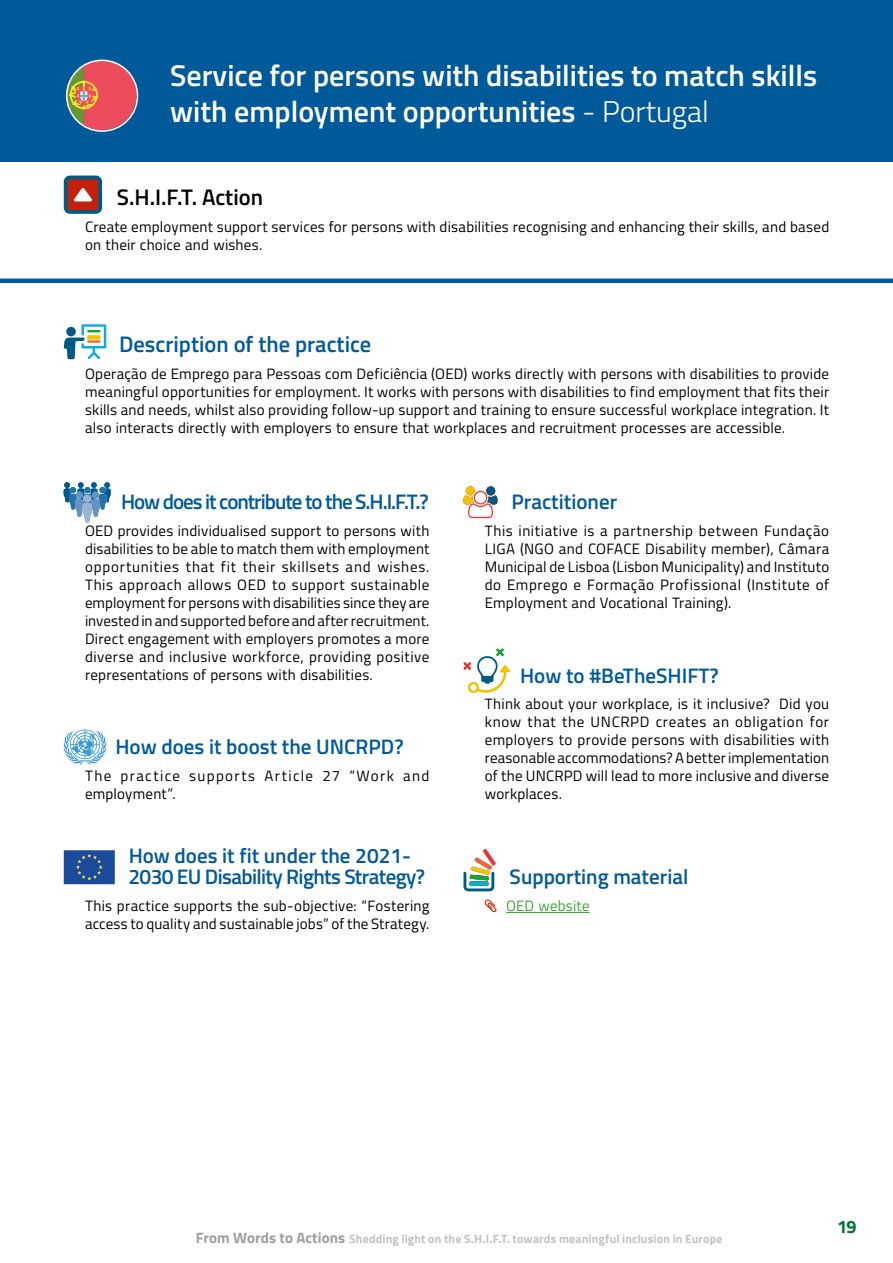
<style>
.page{position:relative;width:893px;height:1263px;background:#fff}
.page>*{position:absolute;margin:0;border:0;box-sizing:border-box;transform-origin:0 0}
.t1{font:600 30px/36px "Titillium";color:#fff}
.Sub_title{font:600 22.5px "Titillium";color:#005a9a}
.Sub_title-2{font:600 22.5px "Titillium";color:#000}
.Sub_title-3{font:600 21px "Titillium";color:#005a9a}
.Sub_title-4{font:600 21px/21px "Titillium";letter-spacing:-.03em;color:#005a9a}
.Sub_title-5{font:600 21px "Titillium";letter-spacing:-.05em;color:#005a9a}
.t2{font:700 18px "Titillium";color:#007334}
.Main_text{font:15px/18px "Titillium";letter-spacing:.015em;color:#000;text-align:justify}
.Main_text-2{font:15px/18px "Titillium";letter-spacing:.085em;color:#000}
.t3{font:15px "Titillium";letter-spacing:.015em;color:#3fa535}
.t4{font:700 12px "Titillium";letter-spacing:.01em;color:#c3c3c4}
.s1{font-weight:300}
.s2{font-size:15px;color:#9d9e9f}
</style>
<div class="page">
<div style="left:0;top:0;width:893px;height:162px;background:#005a9a"></div>
<svg style="left:64px;top:324px;width:42px;height:35px"></svg>
<svg style="left:64px;top:176px;width:38px;height:38px"></svg>
<hr style="left:506px;top:912px;width:84px;height:1px;background:#3fa535">
<svg style="left:463px;top:486px;width:34px;height:32px"></svg>
<svg style="left:463px;top:648px;width:47px;height:45px"></svg>
<svg style="left:463px;top:849px;width:33px;height:42px"></svg>
<svg style="left:64px;top:482px;width:47px;height:40px"></svg>
<div style="left:83px;top:495px;width:8px;height:7px;background:#9bb3d6;border-radius:50%"></div>
<svg style="left:64px;top:729px;width:42px;height:36px"></svg>
<svg style="left:64px;top:850px;width:51px;height:34px;background:#265399"></svg>
<hr style="left:0;top:279px;width:893px;height:4px;background:#005a9a">
<svg style="left:66px;top:60px;width:71px;height:70px"></svg>
<p class="t1" style="left:170px;top:56px;width:648px">Service for persons with disabilities to match skills with employment opportunities <span class="s1">- Portugal</span></p>
<p class="Sub_title-2" style="left:117px;top:180px;width:148px">S.H.I.F.T. Action</p>
<p class="Main_text" style="left:85px;top:217px;width:746px">Create employment support services for persons with disabilities recognising and enhancing their skills, and based on their choice and wishes.</p>
<p class="Sub_title" style="left:119px;top:327px;width:254px">Description of the practice</p>
<p class="Main_text" style="left:85px;top:364px;width:746px">Operação de Emprego para Pessoas com Deficiência (OED) works directly with persons with disabilities to provide meaningful opportunities for employment. It works with persons with disabilities to find employment that fits their skills and needs, whilst also providing follow-up support and training to ensure successful workplace integration. It also interacts directly with employers to ensure that workplaces and recruitment processes are accessible.</p>
<p class="Sub_title-5" style="left:121px;top:486px;width:309px">How does it contribute to the S.H.I.F.T.?</p>
<p class="Main_text" style="left:85px;top:521px;width:346px">OED provides individualised support to persons with disabilities to be able to match them with employment opportunities that fit their skillsets and wishes.<br>This approach allows OED to support sustainable employment for persons with disabilities since they are invested in and supported before and after recruitment.<br>Direct engagement with employers promotes a more diverse and inclusive workforce, providing positive representations of persons with disabilities.</p>
<p class="Sub_title-3" style="left:116px;top:731px;width:290px">How does it boost the UNCRPD?</p>
<p class="Main_text-2" style="left:85px;top:766px;width:346px">The practice supports Article 27 “Work and employment”.</p>
<p class="Sub_title-4" style="left:128px;top:844px;width:298px">How does it fit under the 2021-<br>2030 EU Disability Rights Strategy?</p>
<p class="Main_text" style="left:85px;top:896px;width:346px">This practice supports the sub-objective: “Fostering access to quality and sustainable jobs” of the Strategy.</p>
<p class="Sub_title-3" style="left:511px;top:486px;width:107px">Practitioner</p>
<p class="Main_text" style="left:485px;top:521px;width:346px">This initiative is a partnership between Fundação LIGA (NGO and COFACE Disability member), Câmara Municipal de Lisboa (Lisbon Municipality) and Instituto do Emprego e Formação Profissional (Institute of Employment and Vocational Training).</p>
<p class="Sub_title-3" style="left:520px;top:659px;width:200px">How to #BeTheSHIFT?</p>
<p class="Main_text" style="left:485px;top:694px;width:346px">Think about your workplace, is it inclusive? Did you know that the UNCRPD creates an obligation for employers to provide persons with disabilities with reasonable accommodations? A better implementation of the UNCRPD will lead to more inclusive and diverse workplaces.</p>
<p class="Sub_title-3" style="left:510px;top:861px;width:180px">Supporting material</p>
<p class="t3" style="left:506px;top:894px;width:85px">OED website</p>
<p class="t4" style="left:196px;top:1230px;width:528px"><span class="s2">From Words to Actions</span> Shedding light on the S.H.I.F.T. towards meaningful inclusion in Europe</p>
<p class="t2" style="left:837px;top:1213px;width:21px">19</p>
</div>
